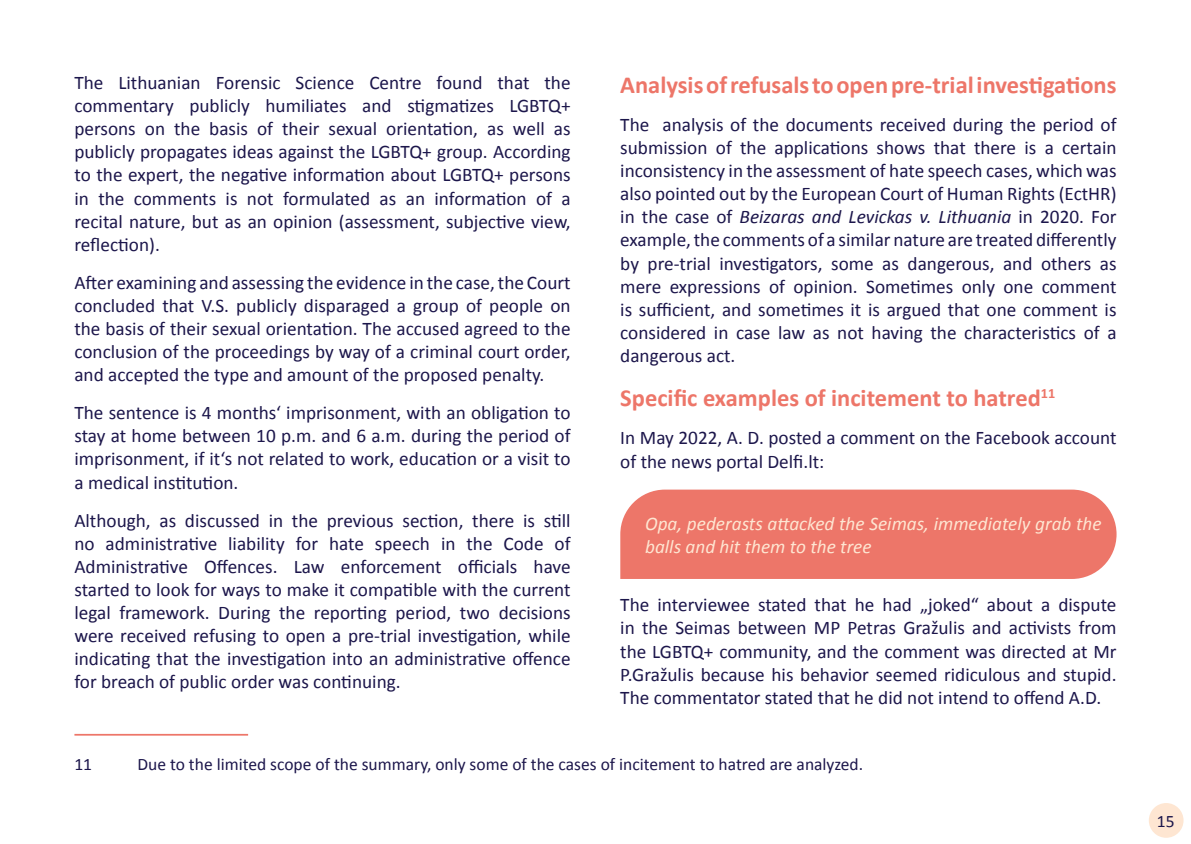
<style>
.page{position:relative;width:1191px;height:844px;background:#fff}
.page>*{position:absolute;margin:0;border:0;box-sizing:border-box;transform-origin:0 0}
.t1{font:700 24.5px "Calibri";color:#ed7669}
.t2{font:19.25px/23.1px "Calibri";color:#1c164b;text-align:justify}
.t3{font:italic 19.25px/23.1px "Calibri";color:#fee6d2}
.t4{font:17.5px "Calibri";color:#1c164b}
.s1{font-style:italic}
</style>
<div class="page">
<div style="left:1148px;top:802px;width:35px;height:35px;background:#fee6d2;border-radius:50%"></div>
<div style="left:620px;top:489px;width:496px;height:89px;background:#ed7669"></div>
<hr style="left:74px;top:733px;width:174px;height:2px;background:#ed7669">
<p class="t2" style="left:74px;top:70px;width:498px">The Lithuanian Forensic Science Centre found that the commentary publicly humiliates and stigmatizes LGBTQ+ persons on the basis of their sexual orientation, as well as publicly propagates ideas against the LGBTQ+ group. According to the expert, the negative information about LGBTQ+ persons in the comments is not formulated as an information of a recital nature, but as an opinion (assessment, subjective view, reflection).</p>
<p class="t2" style="left:74px;top:270px;width:498px">After examining and assessing the evidence in the case, the Court concluded that V.S. publicly disparaged a group of people on the basis of their sexual orientation. The accused agreed to the conclusion of the proceedings by way of a criminal court order, and accepted the type and amount of the proposed penalty.</p>
<p class="t2" style="left:74px;top:400px;width:498px">The sentence is 4 months‘ imprisonment, with an obligation to stay at home between 10 p.m. and 6 a.m. during the period of imprisonment, if it‘s not related to work, education or a visit to a medical institution.</p>
<p class="t2" style="left:74px;top:508px;width:498px">Although, as discussed in the previous section, there is still no administrative liability for hate speech in the Code of Administrative Offences. Law enforcement officials have started to look for ways to make it compatible with the current legal framework. During the reporting period, two decisions were received refusing to open a pre-trial investigation, while indicating that the investigation into an administrative offence for breach of public order was continuing.</p>
<p class="t1" style="left:620px;top:69px;width:498px">Analysis of refusals to open pre-trial investigations</p>
<p class="t2" style="left:620px;top:112px;width:498px">The analysis of the documents received during the period of submission of the applications shows that there is a certain inconsistency in the assessment of hate speech cases, which was also pointed out by the European Court of Human Rights (EctHR) in the case of <span class="s1">Beizaras and Levickas v. Lithuania</span> in 2020. For example, the comments of a similar nature are treated differently by pre-trial investigators, some as dangerous, and others as mere expressions of opinion. Sometimes only one comment is sufficient, and sometimes it is argued that one comment is considered in case law as not having the characteristics of a dangerous act.</p>
<p class="t1" style="left:620px;top:383px;width:436px">Specific examples of incitement to hatred<sup>11</sup></p>
<p class="t2" style="left:620px;top:426px;width:498px">In May 2022, A. D. posted a comment on the Facebook account of the news portal Delfi.lt:</p>
<p class="t3" style="left:645px;top:511px;width:458px">Opa, pederasts attacked the Seimas, immediately grab the balls and hit them to the tree</p>
<p class="t2" style="left:620px;top:592px;width:498px">The interviewee stated that he had „joked“ about a dispute in the Seimas between MP Petras Gražulis and activists from the LGBTQ+ community, and the comment was directed at Mr P.Gražulis because his behavior seemed ridiculous and stupid.<br>The commentator stated that he did not intend to offend A.D.</p>
<p class="t4" style="left:74px;top:751px;width:19px">11</p>
<p class="t4" style="left:137px;top:751px;width:727px">Due to the limited scope of the summary, only some of the cases of incitement to hatred are analyzed.</p>
<p class="t4" style="left:1156px;top:808px;width:19px">15</p>
</div>
